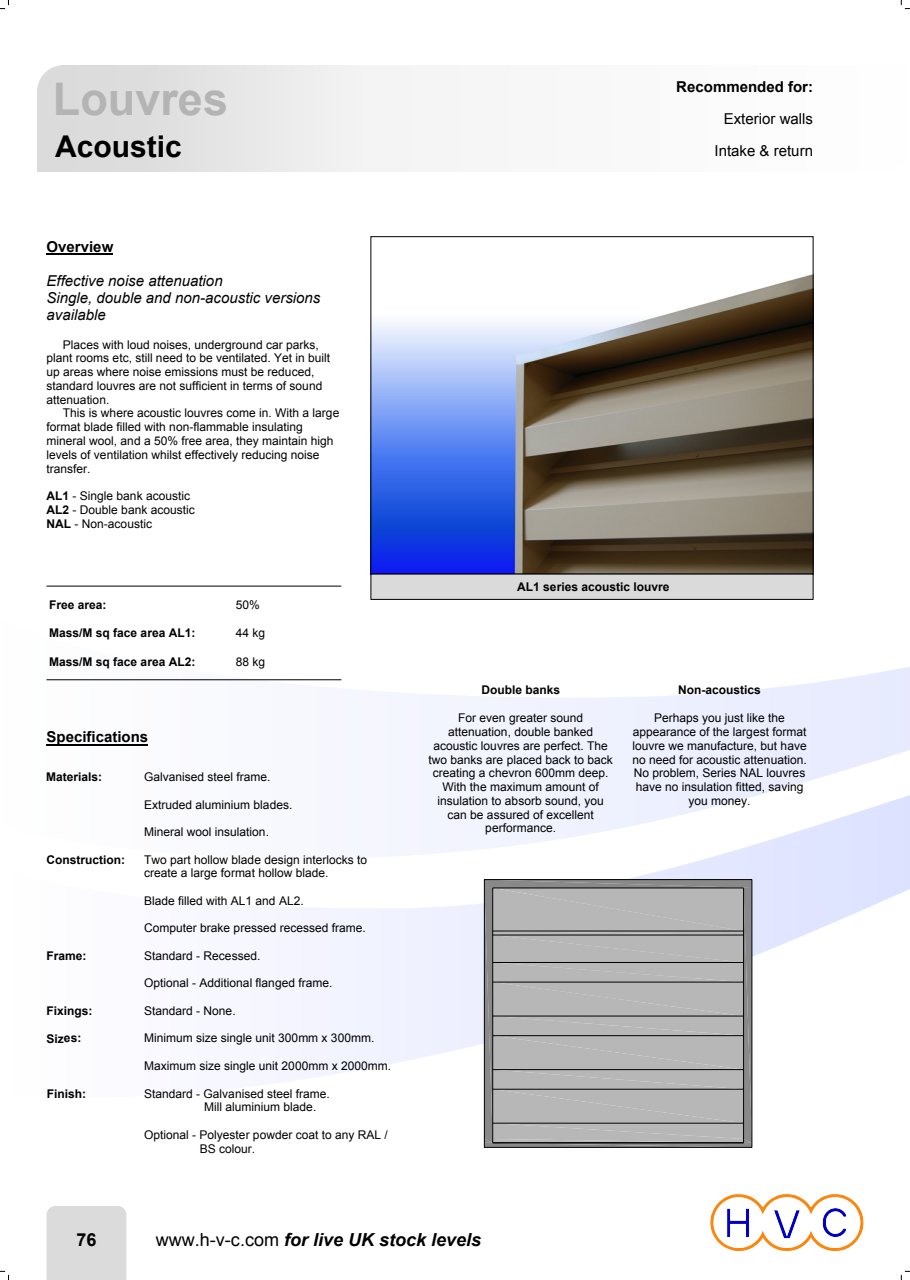
<style>
.page{position:relative;width:910px;height:1280px;background:#fff}
.page>*{position:absolute;margin:0;border:0;box-sizing:border-box;transform-origin:0 0}
.t1{font:700 45px "Arial";color:#b4b4b4}
.t2{font:700 30px "Arial";color:#000}
.t3{font:italic 700 18px "Arial";color:#000}
.t4{font:700 18px "Arial";color:#000}
.t5{font:italic 15px/17.2px "Arial";color:#000}
.t6{font:700 15px "Arial";color:#000}
.t7{font:15px/32.2px "Arial";color:#000;text-align:right}
.t8{font:12px/13.8px "Arial";color:#000}
.t9{font:700 12px "Arial";color:#000}
.s1{font-weight:700}
.s2{font-weight:400;font-style:normal}
</style>
<div class="page">
<img style="left:710px;top:1194px;width:153px;height:57px">
<img style="left:46px;top:598px;width:864px;height:106px">
<img style="left:46px;top:704px;width:864px;height:393px">
<div style="left:46px;top:1206px;width:80px;height:74px;background:#dbdbdb"></div>
<svg style="left:901px;top:1271px;width:9px;height:9px"></svg>
<svg style="left:0;top:1271px;width:9px;height:9px"></svg>
<svg style="left:0;top:0;width:9px;height:9px"></svg>
<svg style="left:901px;top:0;width:9px;height:9px"></svg>
<svg style="left:484px;top:879px;width:268px;height:268px;background:#adadad"></svg>
<hr style="left:493px;top:1016px;width:251px;height:1px;background:#000">
<hr style="left:493px;top:1035px;width:251px;height:1px;background:#000">
<hr style="left:493px;top:962px;width:251px;height:1px;background:#000">
<hr style="left:493px;top:935px;width:251px;height:1px;background:#000">
<hr style="left:493px;top:982px;width:251px;height:1px;background:#000">
<hr style="left:493px;top:931px;width:251px;height:1px;background:#000">
<hr style="left:493px;top:1069px;width:251px;height:1px;background:#000">
<hr style="left:493px;top:1089px;width:251px;height:1px;background:#000">
<hr style="left:493px;top:1123px;width:251px;height:1px;background:#000">
<hr style="left:493px;top:1142px;width:251px;height:1px;background:#000">
<img style="left:373px;top:274px;width:438px;height:298px">
<div style="left:371px;top:237px;width:442px;height:337px;border:1px solid #000"></div>
<div style="left:371px;top:574px;width:442px;height:25px;background:#dadada"></div>
<hr style="left:47px;top:253px;width:66px;height:2px;background:#000">
<hr style="left:46px;top:586px;width:295px;height:1px;background:#000">
<hr style="left:46px;top:679px;width:295px;height:1px;background:#000">
<hr style="left:47px;top:744px;width:101px;height:1px;background:#000">
<h1 class="t1" style="left:53px;top:83px;width:177px">Louvres</h1>
<h2 class="t2" style="left:55px;top:135px;width:128px">Acoustic</h2>
<p class="t6" style="left:47px;top:241px;width:68px">Overview</p>
<p class="t5" style="left:47px;top:273px;width:275px">Effective noise attenuation<br>Single, double and non-acoustic versions available</p>
<p class="t8" style="left:47px;top:339px;width:285px;text-indent:16px">Places with loud noises, underground car parks, plant rooms etc, still need to be ventilated. Yet in built up areas where noise emissions must be reduced, standard louvres are not sufficient in terms of sound attenuation.</p>
<p class="t8" style="left:47px;top:407px;width:294px;text-indent:16px">This is where acoustic louvres come in. With a large format blade filled with non-flammable insulating mineral wool, and a 50% free area, they maintain high levels of ventilation whilst effectively reducing noise transfer.</p>
<p class="t8" style="left:47px;top:490px;width:150px"><span class="s1">AL1</span> - Single bank acoustic<br><span class="s1">AL2</span> - Double bank acoustic<br><span class="s1">NAL</span> - Non-acoustic</p>
<p class="t9" style="left:49px;top:600px;width:59px">Free area:</p>
<p class="t9" style="left:49px;top:629px;width:148px">Mass/M sq face area AL1:</p>
<p class="t9" style="left:49px;top:657px;width:148px">Mass/M sq face area AL2:</p>
<p class="t8" style="left:236px;top:599px;width:26px">50%</p>
<p class="t8" style="left:236px;top:627px;width:31px">44 kg</p>
<p class="t8" style="left:236px;top:656px;width:31px">88 kg</p>
<p class="t6" style="left:47px;top:731px;width:103px">Specifications</p>
<p class="t9" style="left:46px;top:772px;width:58px">Materials:</p>
<p class="t8" style="left:144px;top:771px;width:128px">Galvanised steel frame.</p>
<p class="t8" style="left:144px;top:798px;width:150px">Extruded aluminium blades.</p>
<p class="t8" style="left:144px;top:826px;width:126px">Mineral wool insulation.</p>
<p class="t8" style="left:144px;top:853px;width:225px">Two part hollow blade design interlocks to create a large format hollow blade.</p>
<p class="t8" style="left:144px;top:895px;width:161px">Blade filled with AL1 and AL2.</p>
<p class="t8" style="left:144px;top:922px;width:223px">Computer brake pressed recessed frame.</p>
<p class="t8" style="left:144px;top:950px;width:118px">Standard - Recessed.</p>
<p class="t8" style="left:144px;top:977px;width:190px">Optional - Additional flanged frame.</p>
<p class="t8" style="left:144px;top:1005px;width:93px">Standard - None.</p>
<p class="t8" style="left:144px;top:1032px;width:232px">Minimum size single unit 300mm x 300mm.</p>
<p class="t8" style="left:144px;top:1060px;width:248px">Maximum size single unit 2000mm x 2000mm.</p>
<p class="t8" style="left:204px;top:1087px;width:127px;text-indent:-60px">Standard - Galvanised steel frame.<br>Mill aluminium blade.</p>
<p class="t8" style="left:200px;top:1129px;width:190px;text-indent:-56px">Optional - Polyester powder coat to any RAL /<br>BS colour.</p>
<p class="t9" style="left:46px;top:855px;width:80px">Construction:</p>
<p class="t9" style="left:46px;top:951px;width:42px">Frame:</p>
<p class="t9" style="left:47px;top:1006px;width:48px">Fixings:</p>
<p class="t9" style="left:47px;top:1034px;width:36px">Sizes:</p>
<p class="t9" style="left:47px;top:1089px;width:41px">Finish:</p>
<p class="t6" style="left:676px;top:81px;width:138px">Recommended for:</p>
<p class="t7" style="left:714px;top:104px;width:100px">Exterior walls<br>Intake &amp; return</p>
<p class="t9" style="left:517px;top:582px;width:154px">AL1 series acoustic louvre</p>
<p class="t9" style="left:481px;top:685px;width:80px">Double banks</p>
<p class="t8" style="left:428px;top:712px;width:186px;text-align:center">For even greater sound attenuation, double banked acoustic louvres are perfect. The two banks are placed back to back creating a chevron 600mm deep.<br>With the maximum amount of insulation to absorb sound, you can be assured of excellent performance.</p>
<p class="t9" style="left:678px;top:685px;width:84px">Non-acoustics</p>
<p class="t8" style="left:632px;top:712px;width:176px;text-align:center">Perhaps you just like the appearance of the largest format louvre we manufacture, but have no need for acoustic attenuation.<br>No problem, Series NAL louvres have no insulation fitted, saving you money.</p>
<h3 class="t4" style="left:76px;top:1232px;width:22px">76</h3>
<h3 class="t3" style="left:156px;top:1232px;width:327px"><span class="s2">www.h-v-c.com</span> for live UK stock levels</h3>
</div>
